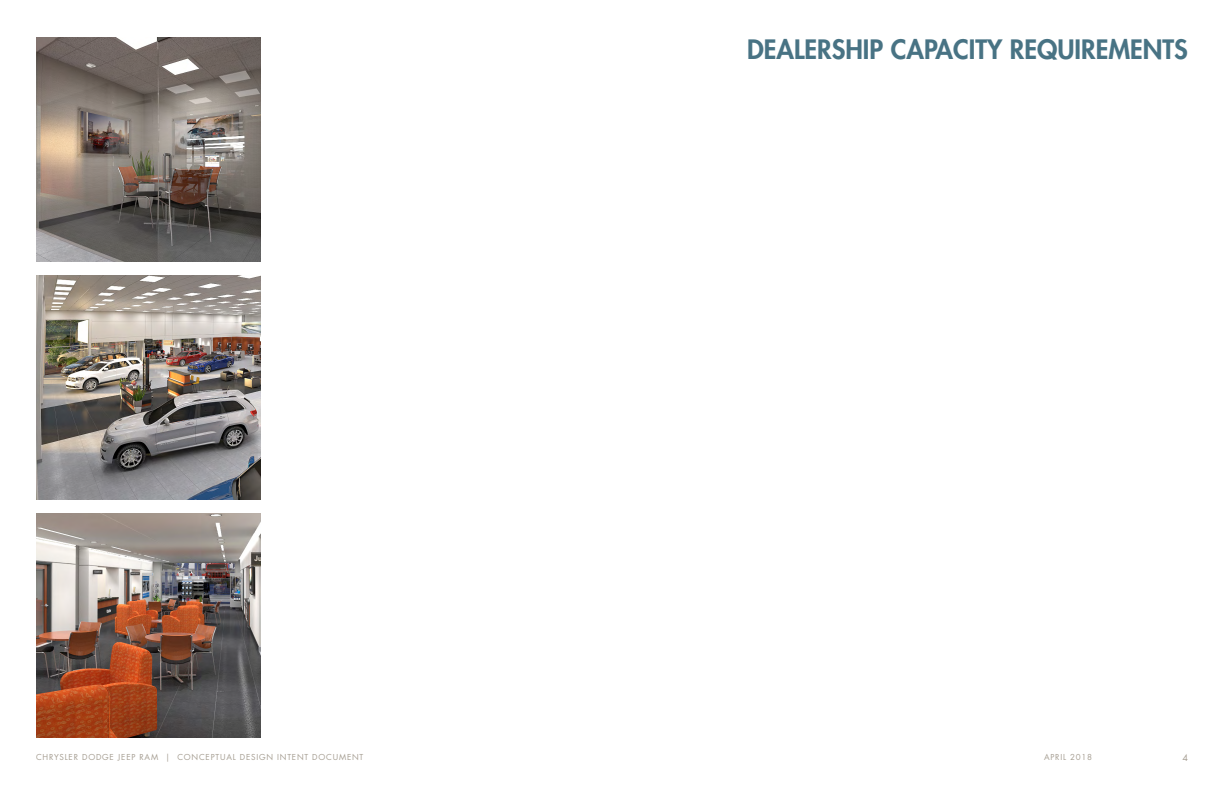
<style>
.page{position:relative;width:1224px;height:792px;background:#fff}
.page>*{position:absolute;margin:0;border:0;box-sizing:border-box;transform-origin:0 0}
.t1{font:800 26px "Futura Std";color:#487384}
.t2{font:9px "Futura Std";color:#887e6e}
.t3{font:8px "Futura Std";letter-spacing:.1em;color:#887e6e}
</style>
<div class="page">
<img style="left:36px;top:37px;width:225px;height:225px">
<img style="left:36px;top:513px;width:225px;height:225px">
<img style="left:36px;top:275px;width:225px;height:225px">
<h1 class="t1" style="left:747px;top:32px;width:442px">DEALERSHIP CAPACITY REQUIREMENTS</h1>
<p class="t3" style="left:36px;top:752px;width:329px">CHRYSLER DODGE JEEP RAM | CONCEPTUAL DESIGN INTENT DOCUMENT</p>
<p class="t3" style="left:1044px;top:752px;width:50px">APRIL 2018</p>
<p class="t2" style="left:1182px;top:751px;width:7px">4</p>
</div>
